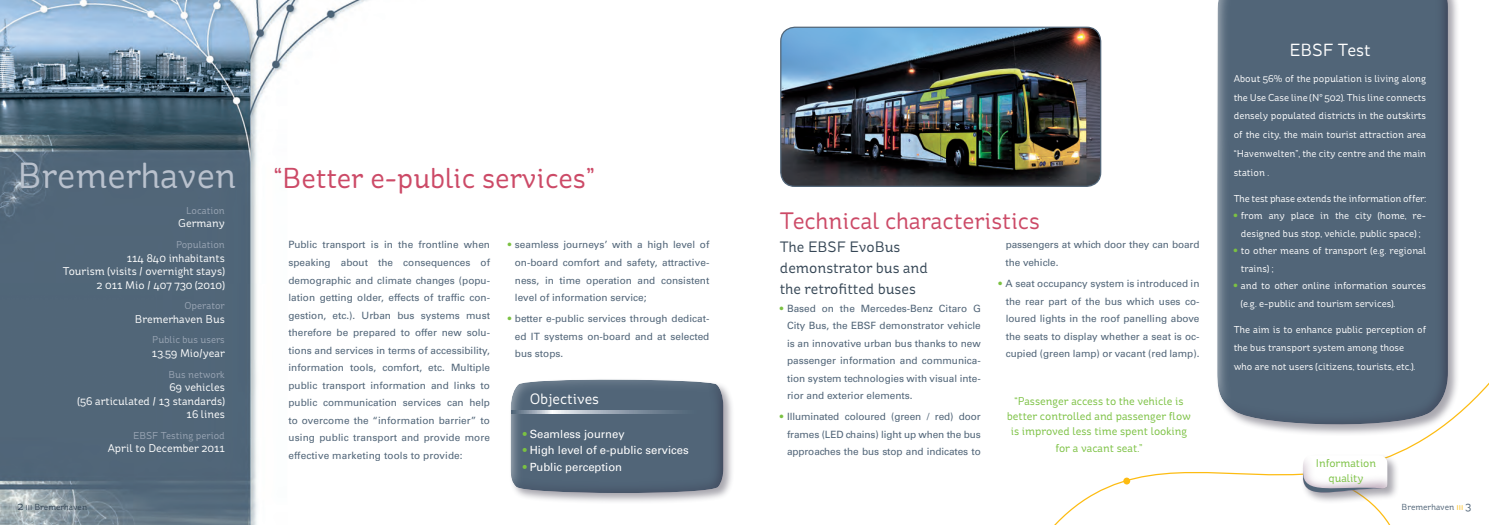
<style>
.page{position:relative;width:1489px;height:525px;background:#fff}
.page>*{position:absolute;margin:0;border:0;box-sizing:border-box;transform-origin:0 0}
.t1{font:36.25px "St Ryde";color:#b9c1cd}
.t2{font:28.75px "St Ryde";color:#cc4a67}
.t3{font:23.75px "St Ryde";color:#cc4a67}
.t4{font:17.5px "St Ryde";color:#fff}
.t5{font:15px/21.2px "St Ryde";color:#364756}
.t6{font:15px "St Ryde";color:#fff}
.t7{font:11.25px/13.5px "St Ryde";color:#fff;text-align:right}
.t8{font:11.25px/15px "St Ryde";color:#7bc142;text-align:center}
.t9{font:11.25px "Univers LT Std";color:#fff}
.t10{font:10px/17.5px "Univers LT Std";color:#516578;text-align:justify}
.t11{font:10px/18.8px "St Ryde";color:#fff}
.t12{font:10px "St Ryde";color:#99a5b4}
.t13{font:8.75px "St Ryde";color:#364756}
.t14{font:8.75px "St Ryde";color:#516578}
.s1{color:#7bc142}
.s2{font-family:"Univers LT Std";color:#7bc142}
.s3{font-size:11.25px}
.s4{color:#fdbc12}
</style>
<div class="page">
<img style="left:0;top:0;width:368px;height:524px">
<div style="left:1215px;top:0;width:244px;height:436px;background:#545160;opacity:.5"></div>
<div style="left:1217px;top:0;width:232px;height:426px;background:#516578"></div>
<img style="left:780px;top:27px;width:320px;height:159px">
<div style="left:780px;top:27px;width:321px;height:160px;border:1px solid #516578;border-radius:14px"></div>
<div style="left:509px;top:377px;width:226px;height:127px;background:#545160;opacity:.5"></div>
<div style="left:510px;top:379px;width:215px;height:115px;background:#53224d;opacity:.75"></div>
<svg style="left:511px;top:411px;width:185px;height:2px"></svg>
<svg style="left:1055px;top:349px;width:433px;height:175px"></svg>
<div style="left:1123px;top:477px;width:7px;height:7px;background:#fdbc12;border-radius:50%"></div>
<div style="left:1300px;top:453px;width:88px;height:39px;background:#fdfdfd"></div>
<svg style="left:1298px;top:455px;width:121px;height:69px"></svg>
<h1 class="t1" style="left:18px;top:153px;width:220px">Bremerhaven</h1>
<p class="t12" style="left:186px;top:204px;width:40px">Location</p>
<p class="t7" style="left:178px;top:217px;width:48px">Germany</p>
<p class="t12" style="left:176px;top:238px;width:50px">Population</p>
<p class="t7" style="left:63px;top:251px;width:163px">114 840 inhabitants<br>Tourism (visits / overnight stays)<br>2 011 Mio / 407 730 (2010)</p>
<p class="t12" style="left:184px;top:300px;width:42px">Operator</p>
<p class="t7" style="left:135px;top:312px;width:91px">Bremerhaven Bus</p>
<p class="t12" style="left:152px;top:334px;width:74px">Public bus users</p>
<p class="t7" style="left:152px;top:346px;width:74px">13.59 Mio/year</p>
<p class="t12" style="left:168px;top:368px;width:58px">Bus network</p>
<p class="t7" style="left:78px;top:380px;width:149px">69 vehicles<br>(56 articulated / 13 standards)<br>16 lines</p>
<p class="t12" style="left:133px;top:429px;width:93px">EBSF Testing period</p>
<p class="t7" style="left:108px;top:441px;width:119px">April to December 2011</p>
<h2 class="t2" style="left:274px;top:161px;width:322px">“Better e-public services”</h2>
<p class="t10" style="left:288px;top:236px;width:203px">Public transport is in the frontline when speaking about the consequences of demographic and climate changes (popu&shy;lation getting older, effects of traffic con&shy;gestion, etc.). Urban bus systems must therefore be prepared to offer new solu&shy;tions and services in terms of accessibility, information tools, comfort, etc. Multiple public transport information and links to public communication services can help to overcome the “information barrier” to using public transport and provide more effective marketing tools to provide:</p>
<p class="t10" style="left:515px;top:236px;width:196px;text-indent:-7px"><span class="s1">•</span> seamless journeys’ with a high level of on-board comfort and safety, attractive&shy;ness, in time operation and consistent level of information service;</p>
<p class="t10" style="left:515px;top:309px;width:196px;text-indent:-7px"><span class="s1">•</span> better e-public services through dedicat&shy;ed IT systems on-board and at selected bus stops.</p>
<h3 class="t6" style="left:530px;top:390px;width:71px">Objectives</h3>
<p class="t9" style="left:522px;top:427px;width:103px"><span class="s1">•</span> Seamless journey</p>
<p class="t9" style="left:522px;top:443px;width:167px"><span class="s1">•</span> High level of e-public services</p>
<p class="t9" style="left:522px;top:459px;width:101px"><span class="s1">•</span> Public perception</p>
<h3 class="t3" style="left:780px;top:206px;width:261px">Technical characteristics</h3>
<h3 class="t5" style="left:780px;top:236px;width:149px">The EBSF EvoBus demonstrator bus and the retrofitted buses</h3>
<p class="t10" style="left:787px;top:299px;width:195px;text-indent:-7px"><span class="s1">•</span> Based on the Mercedes-Benz Citaro G City Bus, the EBSF demonstrator vehicle is an innovative urban bus thanks to new passenger information and communica&shy;tion system technologies with visual inte&shy;rior and exterior elements.</p>
<p class="t10" style="left:787px;top:408px;width:195px;text-indent:-7px"><span class="s1">•</span> Illuminated coloured (green / red) door frames (LED chains) light up when the bus approaches the bus stop and indicates to</p>
<p class="t10" style="left:1005px;top:236px;width:195px">passengers at which door they can board the vehicle.</p>
<p class="t10" style="left:1005px;top:274px;width:195px;text-indent:-7px"><span class="s1">•</span> A seat occupancy system is introduced in the rear part of the bus which uses co&shy;loured lights in the roof panelling above the seats to display whether a seat is oc&shy;cupied (green lamp) or vacant (red lamp).</p>
<p class="t8" style="left:1007px;top:393px;width:185px">“Passenger access to the vehicle is better controlled and passenger flow is improved less time spent looking</p>
<p class="t8" style="left:1055px;top:441px;width:89px">for a vacant seat.”</p>
<h3 class="t4" style="left:1289px;top:40px;width:83px">EBSF Test</h3>
<p class="t11" style="left:1233px;top:69px;width:194px;text-align:justify">About 56% of the population is living along the Use Case line (N° 502). This line connects densely populated districts in the outskirts of the city, the main tourist attraction area “Havenwelten”, the city centre and the main station .</p>
<p class="t11" style="left:1233px;top:189px;width:194px">The test phase extends the information offer:</p>
<p class="t11" style="left:1233px;top:207px;width:193px;line-height:17.5px;text-align:center"><span class="s2">•</span> from any place in the city (home, re&shy;designed bus stop, vehicle, public space) ;</p>
<p class="t11" style="left:1240px;top:242px;width:187px;line-height:17.5px;text-indent:-7px"><span class="s2">•</span> to other means of transport (e.g. regional trains) ;</p>
<p class="t11" style="left:1240px;top:277px;width:187px;line-height:17.5px;text-indent:-7px"><span class="s2">•</span> and to other online information sources (e.g. e-public and tourism services).</p>
<p class="t11" style="left:1233px;top:320px;width:194px">The aim is to enhance public perception of the bus transport system among those<br>who are not users (citizens, tourists, etc.).</p>
<p class="t8" style="left:1315px;top:455px;width:62px">Information quality</p>
<p class="t13" style="left:18px;top:501px;width:71px"><span class="s3">2</span> ııı Bremerhaven</p>
<p class="t14" style="left:1401px;top:501px;width:71px">Bremerhaven <span class="s4">ııı</span> <span class="s3">3</span></p>
</div>
